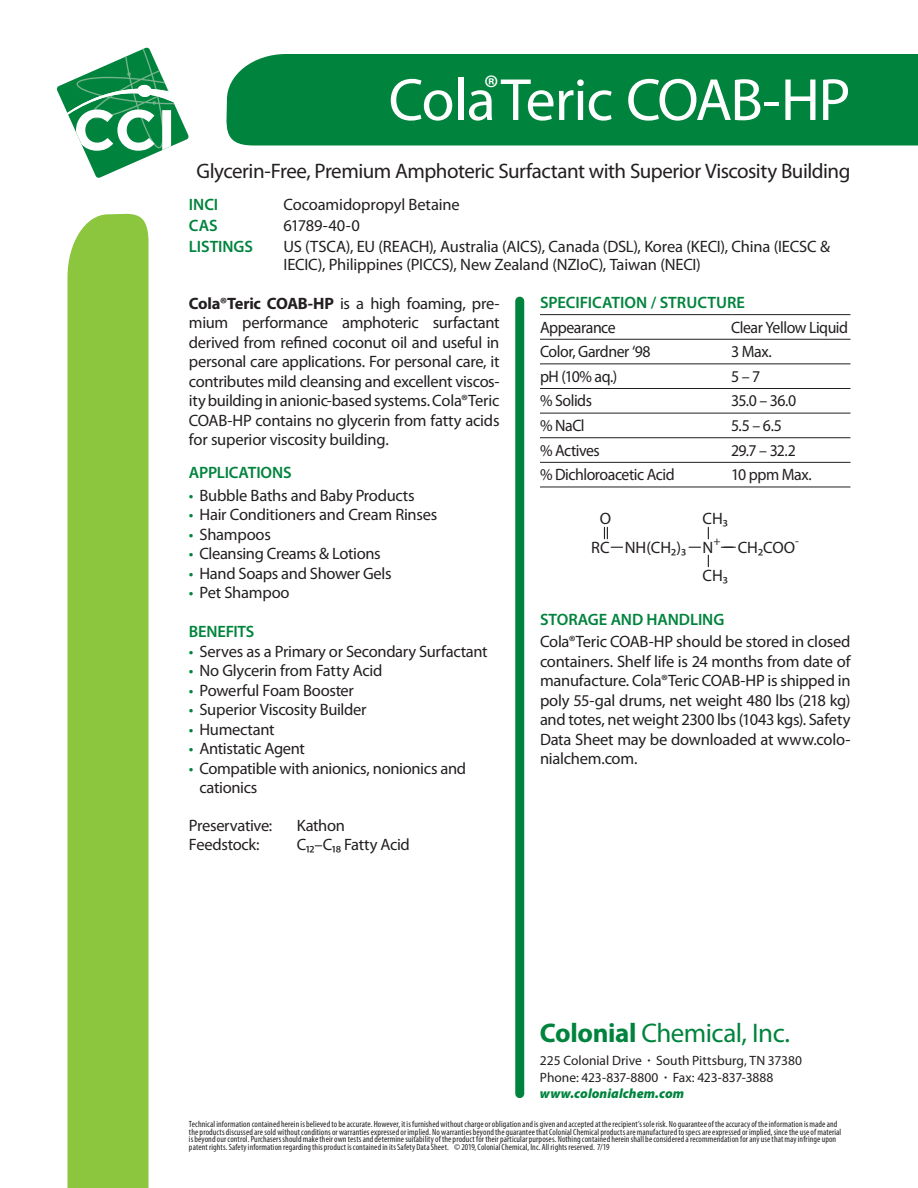
<style>
.page{position:relative;width:918px;height:1188px;background:#fff}
.page>*{position:absolute;margin:0;border:0;box-sizing:border-box;transform-origin:0 0}
.t1{font:60px "Myriad Pro";letter-spacing:-.025em;color:#fff}
.t2{font:27px "Myriad Pro";letter-spacing:-.02em;color:#00843d}
.t3{font:21px "Myriad Pro";letter-spacing:-.025em;color:#231f20}
.t4{font:16.5px/19.5px "Myriad Pro";letter-spacing:-.015em;color:#231f20}
.t5{font:16.5px "Myriad Pro";letter-spacing:-.015em;color:#231f20;scale:.96 1}
.t6{font:600 16.5px "Myriad Pro";letter-spacing:-.005em;color:#00843d}
.t7{font:13.5px/16.5px "Myriad Pro";letter-spacing:-.005em;color:#231f20}
.t8{font:12px "Myriad Pro";color:#231f20}
.t9{font:condensed 9px/7.5px "Myriad Pro";letter-spacing:.01em;color:#231f20}
.s1{font-weight:700}
.s2{color:#00843d}
.s3{font-weight:600}
.s4{font-weight:900;font-style:italic;color:#00843d}
</style>
<div class="page">
<div style="left:226px;top:54px;width:692px;height:92px;background:#00843d"></div>
<svg style="left:56px;top:47px;width:133px;height:131px"></svg>
<div style="left:68px;top:213px;width:80px;height:975px;background:#8bc63e"></div>
<div style="left:515px;top:301px;width:9px;height:793px;background:#00843d"></div>
<hr style="left:731px;top:314px;width:119px;height:1px;background:#231f20">
<hr style="left:540px;top:339px;width:310px;height:1px;background:#231f20">
<hr style="left:540px;top:363px;width:310px;height:1px;background:#231f20">
<hr style="left:540px;top:388px;width:310px;height:1px;background:#231f20">
<hr style="left:540px;top:413px;width:310px;height:1px;background:#231f20">
<hr style="left:540px;top:437px;width:310px;height:1px;background:#231f20">
<hr style="left:540px;top:462px;width:310px;height:1px;background:#231f20">
<hr style="left:540px;top:487px;width:310px;height:1px;background:#231f20">
<hr style="left:540px;top:314px;width:191px;height:1px;background:#231f20">
<svg style="left:611px;top:547px;width:12px;height:1px"></svg>
<svg style="left:689px;top:547px;width:12px;height:1px"></svg>
<svg style="left:721px;top:547px;width:14px;height:1px"></svg>
<svg style="left:604px;top:527px;width:4px;height:12px"></svg>
<svg style="left:708px;top:527px;width:1px;height:12px"></svg>
<svg style="left:708px;top:555px;width:1px;height:12px"></svg>
<h1 class="t1" style="left:389px;top:77px;width:463px">Cola<sup>®</sup>Teric COAB-HP</h1>
<p class="t3" style="left:197px;top:163px;width:655px">Glycerin-Free, Premium Amphoteric Surfactant with Superior Viscosity Building</p>
<p class="t6" style="left:189px;top:198px;width:31px">INCI</p>
<p class="t4" style="left:283px;top:196px;width:178px">Cocoamidopropyl Betaine</p>
<p class="t6" style="left:189px;top:219px;width:30px">CAS</p>
<p class="t4" style="left:283px;top:217px;width:78px">61789-40-0</p>
<p class="t6" style="left:189px;top:240px;width:65px">LISTINGS</p>
<p class="t4" style="left:283px;top:239px;width:548px;line-height:18px">US (TSCA), EU (REACH), Australia (AICS), Canada (DSL), Korea (KECI), China (IECSC &amp;<br>IECIC), Philippines (PICCS), New Zealand (NZIoC), Taiwan (NECI)</p>
<p class="t4" style="left:189px;top:295px;width:312px;text-align:justify"><span class="s1">Cola®Teric COAB-HP</span> is a high foaming, pre&shy;mium performance amphoteric surfactant derived from refined coconut oil and useful in personal care applications. For personal care, it contributes mild cleansing and excellent viscos&shy;ity building in anionic-based systems. Cola®Teric COAB-HP contains no glycerin from fatty acids for superior viscosity building.</p>
<p class="t6" style="left:189px;top:467px;width:104px">APPLICATIONS</p>
<p class="t4" style="left:189px;top:487px;width:227px"><span class="s2">•</span> Bubble Baths and Baby Products</p>
<p class="t4" style="left:189px;top:507px;width:250px"><span class="s2">•</span> Hair Conditioners and Cream Rinses</p>
<p class="t4" style="left:189px;top:526px;width:83px"><span class="s2">•</span> Shampoos</p>
<p class="t4" style="left:189px;top:546px;width:193px"><span class="s2">•</span> Cleansing Creams &amp; Lotions</p>
<p class="t4" style="left:189px;top:565px;width:204px"><span class="s2">•</span> Hand Soaps and Shower Gels</p>
<p class="t4" style="left:189px;top:585px;width:102px"><span class="s2">•</span> Pet Shampoo</p>
<p class="t6" style="left:189px;top:626px;width:67px">BENEFITS</p>
<p class="t4" style="left:189px;top:643px;width:300px"><span class="s2">•</span> Serves as a Primary or Secondary Surfactant</p>
<p class="t4" style="left:189px;top:663px;width:195px"><span class="s2">•</span> No Glycerin from Fatty Acid</p>
<p class="t4" style="left:189px;top:682px;width:167px"><span class="s2">•</span> Powerful Foam Booster</p>
<p class="t4" style="left:189px;top:702px;width:179px"><span class="s2">•</span> Superior Viscosity Builder</p>
<p class="t4" style="left:189px;top:721px;width:87px"><span class="s2">•</span> Humectant</p>
<p class="t4" style="left:189px;top:741px;width:117px"><span class="s2">•</span> Antistatic Agent</p>
<p class="t4" style="left:199px;top:760px;width:268px;text-indent:-10px"><span class="s2">•</span> Compatible with anionics, nonionics and cationics</p>
<p class="t4" style="left:189px;top:817px;width:85px">Preservative:</p>
<p class="t4" style="left:297px;top:817px;width:50px">Kathon</p>
<p class="t4" style="left:189px;top:836px;width:72px">Feedstock:</p>
<p class="t4" style="left:297px;top:836px;width:115px">C12–C18 Fatty Acid</p>
<p class="t6" style="left:540px;top:297px;width:206px">SPECIFICATION / STRUCTURE</p>
<p class="t5" style="left:540px;top:321px;width:80px">Appearance</p>
<p class="t5" style="left:731px;top:321px;width:123px">Clear Yellow Liquid</p>
<p class="t5" style="left:540px;top:345px;width:117px">Color, Gardner ‘98</p>
<p class="t5" style="left:731px;top:345px;width:44px">3 Max.</p>
<p class="t5" style="left:540px;top:370px;width:82px">pH (10% aq.)</p>
<p class="t5" style="left:731px;top:370px;width:32px">5 – 7</p>
<p class="t5" style="left:540px;top:395px;width:56px">% Solids</p>
<p class="t5" style="left:731px;top:395px;width:69px">35.0 – 36.0</p>
<p class="t5" style="left:540px;top:419px;width:48px">% NaCl</p>
<p class="t5" style="left:731px;top:419px;width:54px">5.5 – 6.5</p>
<p class="t5" style="left:540px;top:444px;width:64px">% Actives</p>
<p class="t5" style="left:731px;top:444px;width:69px">29.7 – 32.2</p>
<p class="t5" style="left:540px;top:468px;width:142px">% Dichloroacetic Acid</p>
<p class="t5" style="left:731px;top:468px;width:85px">10 ppm Max.</p>
<p class="t4" style="left:600px;top:509px;width:13px">O</p>
<p class="t4" style="left:591px;top:537px;width:20px">RC</p>
<p class="t4" style="left:703px;top:509px;width:27px">CH3</p>
<p class="t4" style="left:703px;top:537px;width:12px">N</p>
<p class="t8" style="left:713px;top:534px;width:9px">+</p>
<p class="t4" style="left:625px;top:537px;width:63px">NH(CH2)3</p>
<p class="t4" style="left:738px;top:537px;width:59px">CH2COO</p>
<p class="t8" style="left:795px;top:534px;width:5px">-</p>
<p class="t4" style="left:703px;top:565px;width:27px">CH3</p>
<p class="t6" style="left:540px;top:613px;width:186px">STORAGE AND HANDLING</p>
<p class="t4" style="left:540px;top:634px;width:312px;text-align:justify">Cola®Teric COAB-HP should be stored in closed containers. Shelf life is 24 months from date of manufacture. Cola®Teric COAB-HP is shipped in poly 55-gal drums, net weight 480 lbs (218 kg) and totes, net weight 2300 lbs (1043 kgs). Safety Data Sheet may be downloaded at www.colo&shy;nialchem.com.</p>
<h2 class="t2" style="left:540px;top:1023px;width:252px"><span class="s1">Colonial</span> Chemical, Inc.</h2>
<p class="t7" style="left:540px;top:1054px;width:263px">225 Colonial Drive <span class="s3">·</span> South Pittsburg, TN 37380<br>Phone: 423-837-8800 <span class="s3">·</span> Fax: 423-837-3888 <span class="s4">www.colonialchem.com</span></p>
<p class="t9" style="left:189px;top:1121px;width:654px">Technical information contained herein is believed to be accurate. However, it is furnished without charge or obligation and is given and accepted at the recipient’s sole risk. No guarantee of the accuracy of the information is made and the products discussed are sold without conditions or warranties expressed or implied. No warranties beyond the guarantee that Colonial Chemical products are manufactured to specs are expressed or implied, since the use of material is beyond our control. Purchasers should make their own tests and determine suitability of the product for their particular purposes. Nothing contained herein shall be considered a recommendation for any use that may infringe upon patent rights. Safety information regarding this product is contained in its Safety Data Sheet. © 2019, Colonial Chemical, Inc. All rights reserved. 7/19</p>
</div>
